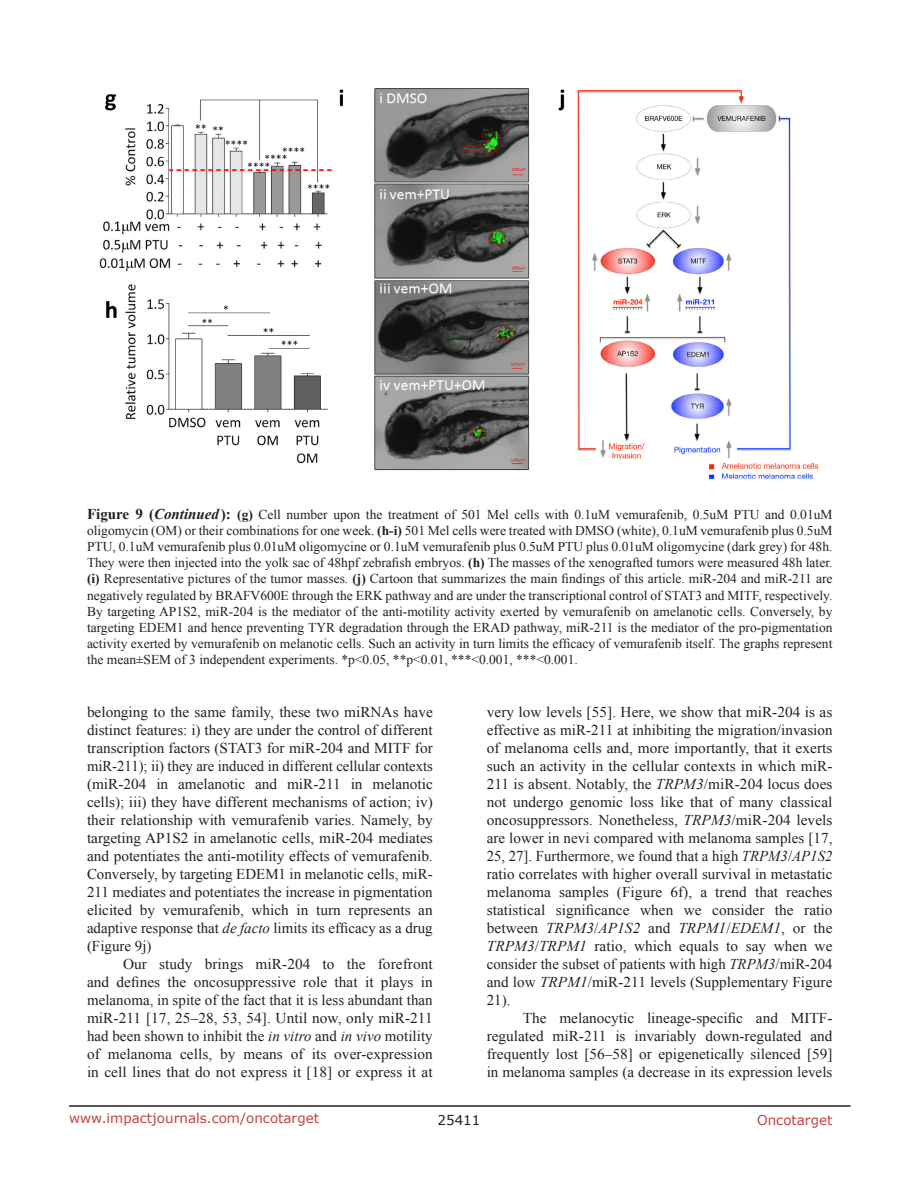
<style>
.page{position:relative;width:918px;height:1188px;background:#fff}
.page>*{position:absolute;margin:0;border:0;box-sizing:border-box;transform-origin:0 0}
.BodyText{font:15px/18px "Times New Roman";color:#231f20;text-align:justify}
.figuretext{font:13.5px/16.2px "Times New Roman";color:#231f20;text-align:justify}
.t1{font:13.5px "Verdana";color:#c24141}
.t2{font:13.5px "Verdana";color:#231f20}
.s1{font-weight:700;font-size:15px}
.s2{font-weight:700;font-style:italic;font-size:15px}
.s3{font-weight:700}
.s4{font-style:italic}
</style>
<div class="page">
<hr style="left:69px;top:1105px;width:781px;height:2px;background:#231f20">
<img style="left:99px;top:88px;width:720px;height:392px">
<p class="figuretext" style="left:87px;top:506px;width:747px"><span class="s1">Figure 9 (</span><span class="s2">Continued</span><span class="s1">):</span> <span class="s3">(g)</span> Cell number upon the treatment of 501 Mel cells with 0.1uM vemurafenib, 0.5uM PTU and 0.01uM oligomycin (OM) or their combinations for one week. <span class="s3">(h-i)</span> 501 Mel cells were treated with DMSO (white), 0.1uM vemurafenib plus 0.5uM PTU, 0.1uM vemurafenib plus 0.01uM oligomycine or 0.1uM vemurafenib plus 0.5uM PTU plus 0.01uM oligomycine (dark grey) for 48h.<br>They were then injected into the yolk sac of 48hpf zebrafish embryos. <span class="s3">(h)</span> The masses of the xenografted tumors were measured 48h later. <span class="s3">(i)</span> Representative pictures of the tumor masses. <span class="s3">(j)</span> Cartoon that summarizes the main findings of this article. miR-204 and miR-211 are negatively regulated by BRAFV600E through the ERK pathway and are under the transcriptional control of STAT3 and MITF, respectively.<br>By targeting AP1S2, miR-204 is the mediator of the anti-motility activity exerted by vemurafenib on amelanotic cells. Conversely, by targeting EDEM1 and hence preventing TYR degradation through the ERAD pathway, miR-211 is the mediator of the pro-pigmentation activity exerted by vemurafenib on melanotic cells. Such an activity in turn limits the efficacy of vemurafenib itself. The graphs represent the mean±SEM of 3 independent experiments. *p&lt;0.05, **p&lt;0.01, ***&lt;0.001, ***&lt;0.001.</p>
<p class="BodyText" style="left:87px;top:702px;width:347px">belonging to the same family, these two miRNAs have distinct features: i) they are under the control of different transcription factors (STAT3 for miR-204 and MITF for miR-211); ii) they are induced in different cellular contexts (miR-204 in amelanotic and miR-211 in melanotic cells); iii) they have different mechanisms of action; iv) their relationship with vemurafenib varies. Namely, by targeting AP1S2 in amelanotic cells, miR-204 mediates and potentiates the anti-motility effects of vemurafenib.<br>Conversely, by targeting EDEM1 in melanotic cells, miR-211 mediates and potentiates the increase in pigmentation elicited by vemurafenib, which in turn represents an adaptive response that <span class="s4">de facto</span> limits its efficacy as a drug (Figure 9j)</p>
<p class="BodyText" style="left:87px;top:954px;width:347px;text-indent:36px">Our study brings miR-204 to the forefront and defines the oncosuppressive role that it plays in melanoma, in spite of the fact that it is less abundant than miR-211 [17, 25–28, 53, 54]. Until now, only miR-211 had been shown to inhibit the <span class="s4">in vitro</span> and <span class="s4">in vivo</span> motility of melanoma cells, by means of its over-expression in cell lines that do not express it [18] or express it at</p>
<p class="BodyText" style="left:487px;top:702px;width:347px">very low levels [55]. Here, we show that miR-204 is as effective as miR-211 at inhibiting the migration/invasion of melanoma cells and, more importantly, that it exerts such an activity in the cellular contexts in which miR-211 is absent. Notably, the <span class="s4">TRPM3</span>/miR-204 locus does not undergo genomic loss like that of many classical oncosuppressors. Nonetheless, <span class="s4">TRPM3</span>/miR-204 levels are lower in nevi compared with melanoma samples [17, 25, 27]. Furthermore, we found that a high <span class="s4">TRPM3</span>/<span class="s4">AP1S2 </span>ratio correlates with higher overall survival in metastatic melanoma samples (Figure 6f), a trend that reaches statistical significance when we consider the ratio between <span class="s4">TRPM3</span>/<span class="s4">AP1S2</span> and <span class="s4">TRPM1</span>/<span class="s4">EDEM1</span>, or the <span class="s4">TRPM3</span>/<span class="s4">TRPM1</span> ratio, which equals to say when we consider the subset of patients with high <span class="s4">TRPM3</span>/miR-204 and low <span class="s4">TRPM1</span>/miR-211 levels (Supplementary Figure 21).</p>
<p class="BodyText" style="left:487px;top:1008px;width:347px;text-indent:36px">The melanocytic lineage-specific and MITF&shy;regulated miR-211 is invariably down-regulated and frequently lost [56–58] or epigenetically silenced [59] in melanoma samples (a decrease in its expression levels</p>
<p class="t1" style="left:69px;top:1109px;width:252px">www.impactjournals.com/oncotarget</p>
<p class="t2" style="left:438px;top:1111px;width:44px">25411</p>
<p class="t1" style="left:757px;top:1111px;width:77px">Oncotarget</p>
</div>
